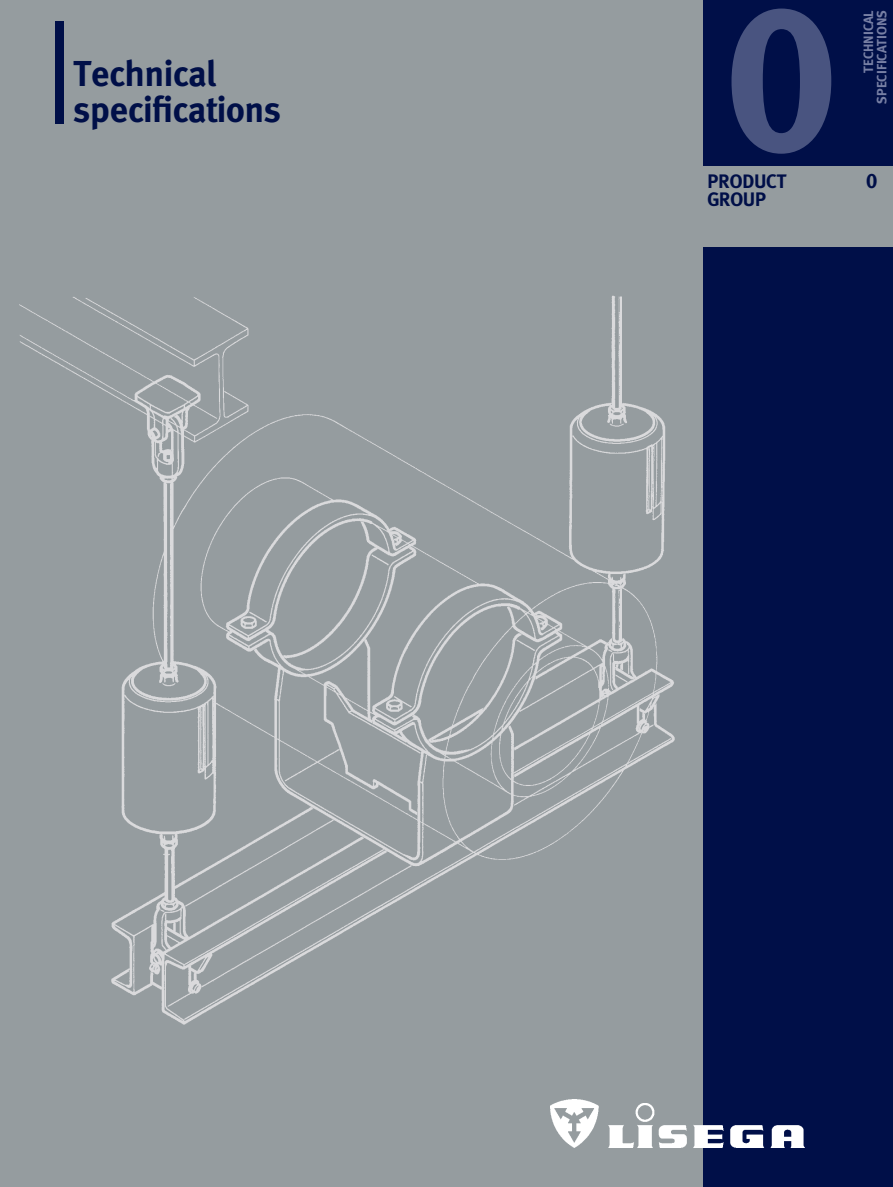
<style>
.page{position:relative;width:893px;height:1187px;background:#fff}
.page>*{position:absolute;margin:0;border:0;box-sizing:border-box;transform-origin:0 0}
.t1{font:210px "Meta LISEGA Bold";color:#495480}
.t2{font:36px/36px "Meta LISEGA Bold";color:#000f48}
.t3{font:21px "Meta LISEGA Bold";color:#000f48}
.t4{font:19.5px "Meta LISEGA Bold";color:#000f48}
.t5{font:13.5px/13.5px "Meta LISEGA Bold";color:#777fa4;text-align:right}
</style>
<div class="page">
<div style="left:0;top:0;width:859px;height:1186px;background:#959c9f"></div>
<div style="left:704px;top:0;width:189px;height:1186px;background:#000f48"></div>
<div style="left:55px;top:21px;width:9px;height:102px;background:#000f48"></div>
<img style="left:551px;top:1099px;width:253px;height:48px">
<img style="left:19px;top:295px;width:656px;height:730px">
<div style="left:703px;top:166px;width:190px;height:80px;background:#959c9f"></div>
<p class="t2" style="left:73px;top:55px;width:209px">Technical specifications</p>
<h1 class="t1" style="left:725px;top:-44px;width:114px">0</h1>
<p class="t5" style="left:862px;top:104px;width:95px;rotate:-90deg">Technical specifications</p>
<p class="t4" style="left:707px;top:170px;width:77px">Product</p>
<p class="t3" style="left:866px;top:168px;width:13px">0</p>
<p class="t4" style="left:707px;top:188px;width:58px">group</p>
</div>
